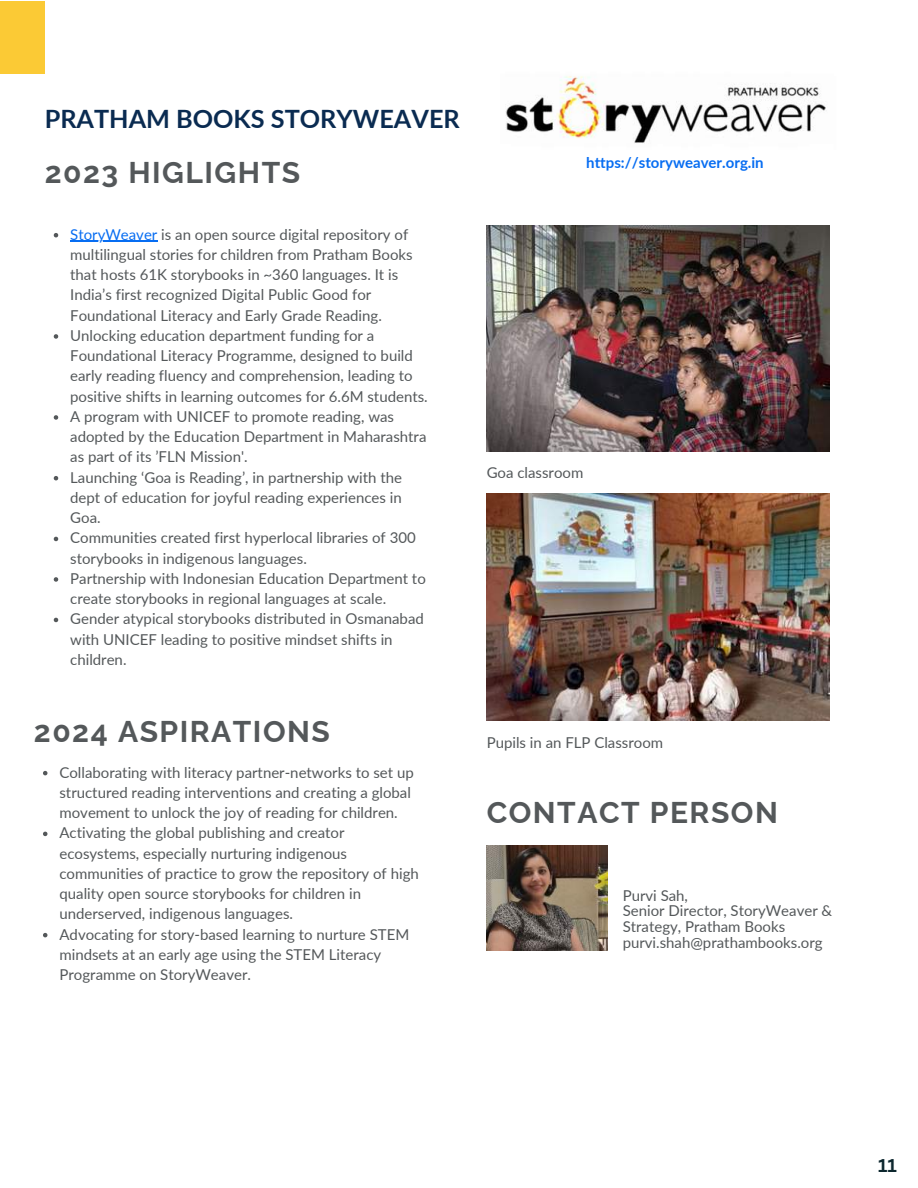
<style>
.page{position:relative;width:918px;height:1188px;background:#fff}
.page>*{position:absolute;margin:0;border:0;box-sizing:border-box;transform-origin:0 0}
.t1{font:700 30px "Raleway";letter-spacing:.05em;color:#54585a}
.t2{font:700 25.2px "Lato";color:#0a2b51}
.t3{font:700 18px "Canva Sans";color:#0d272e}
.t4{font:15px/20.2px "Lato";color:#54585a}
.t5{font:700 15px "Lato";color:#076df2}
.s1{color:#076df2}
</style>
<div class="page">
<div style="left:0;top:1px;width:45px;height:72px;background:#fbca35"></div>
<img style="left:487px;top:846px;width:120px;height:104px">
<img style="left:487px;top:225px;width:343px;height:227px">
<img style="left:487px;top:494px;width:343px;height:226px">
<img style="left:505px;top:76px;width:322px;height:67px">
<svg style="left:54px;top:233px;width:4px;height:4px"></svg>
<hr style="left:70px;top:241px;width:87px;height:1px;background:#076df2">
<svg style="left:54px;top:334px;width:4px;height:5px"></svg>
<svg style="left:54px;top:415px;width:4px;height:5px"></svg>
<svg style="left:54px;top:476px;width:4px;height:4px"></svg>
<svg style="left:54px;top:537px;width:4px;height:4px"></svg>
<svg style="left:54px;top:577px;width:4px;height:5px"></svg>
<svg style="left:54px;top:618px;width:4px;height:4px"></svg>
<svg style="left:43px;top:771px;width:4px;height:4px"></svg>
<svg style="left:43px;top:832px;width:4px;height:4px"></svg>
<svg style="left:43px;top:933px;width:4px;height:4px"></svg>
<h2 class="t2" style="left:45px;top:103px;width:417px">PRATHAM BOOKS STORYWEAVER</h2>
<h1 class="t1" style="left:45px;top:154px;width:257px">2023 HIGLIGHTS</h1>
<p class="t4" style="left:70px;top:224px;width:359px"><span class="s1">StoryWeaver</span> is an open source digital repository of multilingual stories for children from Pratham Books that hosts 61K storybooks in ~360 languages. It is India’s first recognized Digital Public Good for Foundational Literacy and Early Grade Reading.<br>Unlocking education department funding for a Foundational Literacy Programme, designed to build early reading fluency and comprehension, leading to positive shifts in learning outcomes for 6.6M students.<br>A program with UNICEF to promote reading, was adopted by the Education Department in Maharashtra as part of its ’FLN Mission'.<br>Launching ‘Goa is Reading’, in partnership with the dept of education for joyful reading experiences in Goa.<br>Communities created first hyperlocal libraries of 300 storybooks in indigenous languages.<br>Partnership with Indonesian Education Department to create storybooks in regional languages at scale.<br>Gender atypical storybooks distributed in Osmanabad with UNICEF leading to positive mindset shifts in children.</p>
<h1 class="t1" style="left:34px;top:713px;width:298px">2024 ASPIRATIONS</h1>
<p class="t4" style="left:59px;top:762px;width:361px">Collaborating with literacy partner-networks to set up structured reading interventions and creating a global movement to unlock the joy of reading for children.<br>Activating the global publishing and creator ecosystems, especially nurturing indigenous communities of practice to grow the repository of high quality open source storybooks for children in underserved, indigenous languages.<br>Advocating for story-based learning to nurture STEM mindsets at an early age using the STEM Literacy Programme on StoryWeaver.</p>
<p class="t5" style="left:586px;top:154px;width:179px">https://storyweaver.org.in</p>
<p class="t4" style="left:487px;top:462px;width:98px">Goa classroom</p>
<p class="t4" style="left:487px;top:732px;width:178px">Pupils in an FLP Classroom</p>
<h1 class="t1" style="left:487px;top:795px;width:293px">CONTACT PERSON</h1>
<p class="t4" style="left:623px;top:887px;width:211px;line-height:15.8px">Purvi Sah,<br>Senior Director, StoryWeaver &amp;<br>Strategy, Pratham Books purvi.shah@prathambooks.org</p>
<p class="t3" style="left:878px;top:1153px;width:20px">11</p>
</div>
